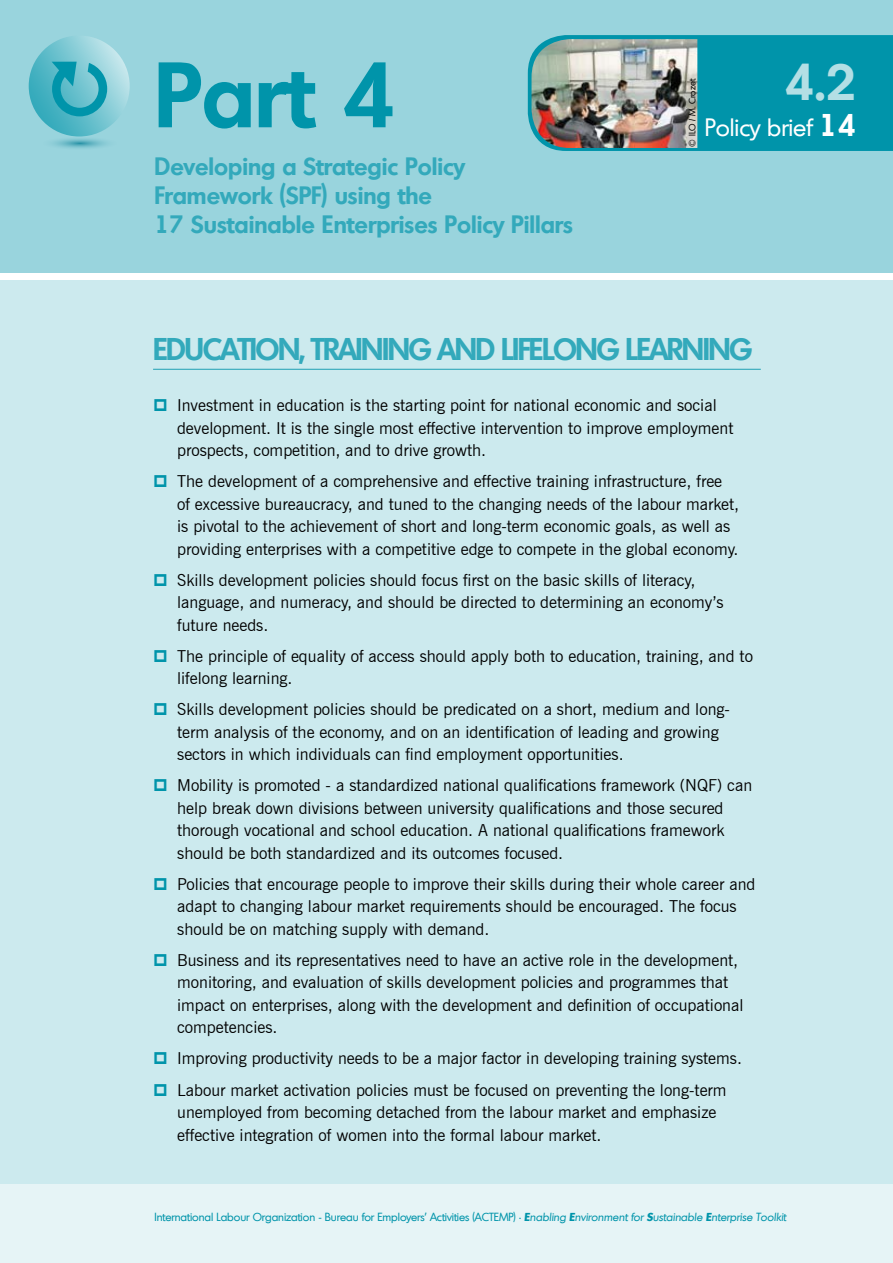
<style>
.page{position:relative;width:893px;height:1263px;background:#fff}
.page>*{position:absolute;margin:0;border:0;box-sizing:border-box;transform-origin:0 0}
.t1{font:600 90px "Montreal";color:#0094aa}
.t2{font:600 49.5px "Montreal";color:#b3dfe5}
.t3{font:600 30px "Montreal";letter-spacing:-.05em;color:#33a9bb}
.t4{font:600 24px/28.8px "Montreal";color:#33a9bb}
.t5{font:24px "Montreal";color:#fff}
.t6{font:16.5px/22.5px "News Gothic BT";color:#000}
.t7{font:11.25px "Montreal";letter-spacing:-.005em;color:#0094aa}
.t8{font:9px "Montreal";color:#000}
.s1{font-weight:600;font-size:30px}
.s2{font-weight:700;font-style:italic}
.s3{font-style:italic}
</style>
<div class="page">
<div style="left:0;top:281px;width:893px;height:982px;background:#e6f4f6"></div>
<div style="left:0;top:281px;width:893px;height:903px;background:#cceaee"></div>
<div style="left:0;top:0;width:893px;height:272px;background:#99d4dd"></div>
<hr style="left:153px;top:369px;width:608px;height:1px;background:#33a9bb">
<svg style="left:29px;top:36px;width:101px;height:100px"></svg>
<svg style="left:52px;top:62px;width:55px;height:54px;background:#3faebe"></svg>
<svg style="left:52px;top:135px;width:56px;height:13px"></svg>
<div style="left:528px;top:35px;width:365px;height:116px;background:#0094aa"></div>
<img style="left:531px;top:39px;width:166px;height:109px">
<h1 class="t1" style="left:154px;top:35px;width:243px">Part 4</h1>
<h3 class="t4" style="left:154px;top:152px;width:420px">Developing a Strategic Policy<br>Framework (SPF) using the<br>17 Sustainable Enterprises Policy Pillars</h3>
<p class="t8" style="left:686px;top:147px;width:70px;rotate:-90deg">© ILO / M. Crozet</p>
<h2 class="t2" style="left:784px;top:50px;width:73px">4.2</h2>
<h3 class="t5" style="left:705px;top:112px;width:153px">Policy brief <span class="s1">14</span></h3>
<h3 class="t3" style="left:153px;top:330px;width:601px">EDUCATION, TRAINING AND LIFELONG LEARNING</h3>
<p class="t6" style="left:177px;top:394px;width:558px">Investment in education is the starting point for national economic and social development. It is the single most effective intervention to improve employment prospects, competition, and to drive growth.</p>
<p class="t6" style="left:177px;top:470px;width:563px">The development of a comprehensive and effective training infrastructure, free of excessive bureaucracy, and tuned to the changing needs of the labour market, is pivotal to the achievement of short and long-term economic goals, as well as providing enterprises with a competitive edge to compete in the global economy.</p>
<p class="t6" style="left:177px;top:569px;width:548px">Skills development policies should focus first on the basic skills of literacy, language, and numeracy, and should be directed to determining an economy’s future needs.</p>
<p class="t6" style="left:177px;top:645px;width:577px">The principle of equality of access should apply both to education, training, and to lifelong learning.</p>
<p class="t6" style="left:177px;top:698px;width:554px">Skills development policies should be predicated on a short, medium and long&shy;term analysis of the economy, and on an identification of leading and growing sectors in which individuals can find employment opportunities.</p>
<p class="t6" style="left:177px;top:774px;width:576px">Mobility is promoted - a standardized national qualifications framework (NQF) can help break down divisions between university qualifications and those secured thorough vocational and school education. A national qualifications framework should be both standardized and its outcomes focused.</p>
<p class="t6" style="left:177px;top:873px;width:580px">Policies that encourage people to improve their skills during their whole career and adapt to changing labour market requirements should be encouraged. The focus should be on matching supply with demand.</p>
<p class="t6" style="left:177px;top:949px;width:568px">Business and its representatives need to have an active role in the development, monitoring, and evaluation of skills development policies and programmes that impact on enterprises, along with the development and definition of occupational competencies.</p>
<p class="t6" style="left:177px;top:1043px;width:566px;line-height:31px">Improving productivity needs to be a major factor in developing training systems.<br>Labour market activation policies must be focused on preventing the long-term</p>
<p class="t6" style="left:177px;top:1101px;width:541px">unemployed from becoming detached from the labour market and emphasize effective integration of women into the formal labour market.</p>
<p class="t7" style="left:154px;top:1210px;width:633px">International Labour Organization - Bureau for Employers’ Activities (ACTEMP) • <span class="s2">E</span><span class="s3">nabling</span> <span class="s2">E</span><span class="s3">nvironment for</span> <span class="s2">S</span><span class="s3">ustainable</span> <span class="s2">E</span><span class="s3">nterprise Toolkit</span></p>
</div>
